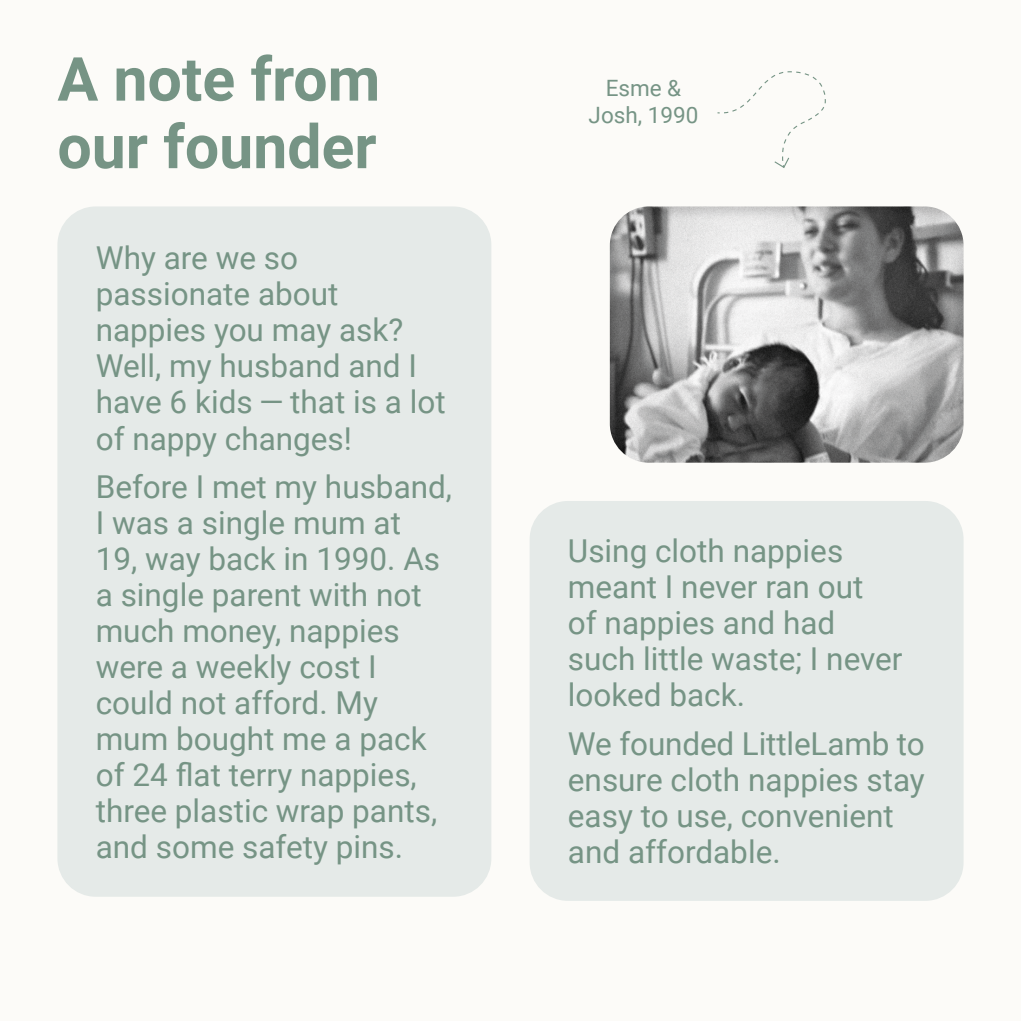
<style>
.page{position:relative;width:1021px;height:1021px;background:#fff}
.page>*{position:absolute;margin:0;border:0;box-sizing:border-box;transform-origin:0 0}
.ll_roboto_33_33-head{font:700 60.75px/67.5px "Roboto";color:#769485}
.Roboto_bold_12_14{font:31.5px/36px "Roboto";color:#769485}
.ll_roboto_reg_9_11-c{font:22.5px/27px "Roboto";color:#769485;text-align:center}
</style>
<div class="page">
<div style="left:0;top:0;width:1020px;height:1020px;background:#fcfbf8"></div>
<img style="left:610px;top:206px;width:353px;height:256px">
<svg style="left:717px;top:71px;width:109px;height:97px"></svg>
<div style="left:57px;top:206px;width:434px;height:690px;background:#e5eae8;border-radius:38px"></div>
<div style="left:529px;top:501px;width:434px;height:399px;background:#e5eae8;border-radius:38px"></div>
<p class="ll_roboto_33_33-head" style="left:57px;top:43px;width:324px">A note from our founder</p>
<p class="Roboto_bold_12_14" style="left:96px;top:239px;width:351px">Why are we so passionate about nappies you may ask?<br>Well, my husband and I have 6 kids — that is a lot of nappy changes!</p>
<p class="Roboto_bold_12_14" style="left:96px;top:468px;width:358px">Before I met my husband,<br>I was a single mum at<br>19, way back in 1990. As a single parent with not much money, nappies were a weekly cost I could not afford. My mum bought me a pack of 24 flat terry nappies, three plastic wrap pants, and some safety pins.</p>
<p class="ll_roboto_reg_9_11-c" style="left:588px;top:73px;width:111px">Esme &amp;<br>Josh, 1990</p>
<p class="Roboto_bold_12_14" style="left:568px;top:531px;width:336px">Using cloth nappies meant I never ran out<br>of nappies and had such little waste; I never looked back.</p>
<p class="Roboto_bold_12_14" style="left:568px;top:724px;width:358px">We founded LittleLamb to ensure cloth nappies stay easy to use, convenient and affordable.</p>
</div>
